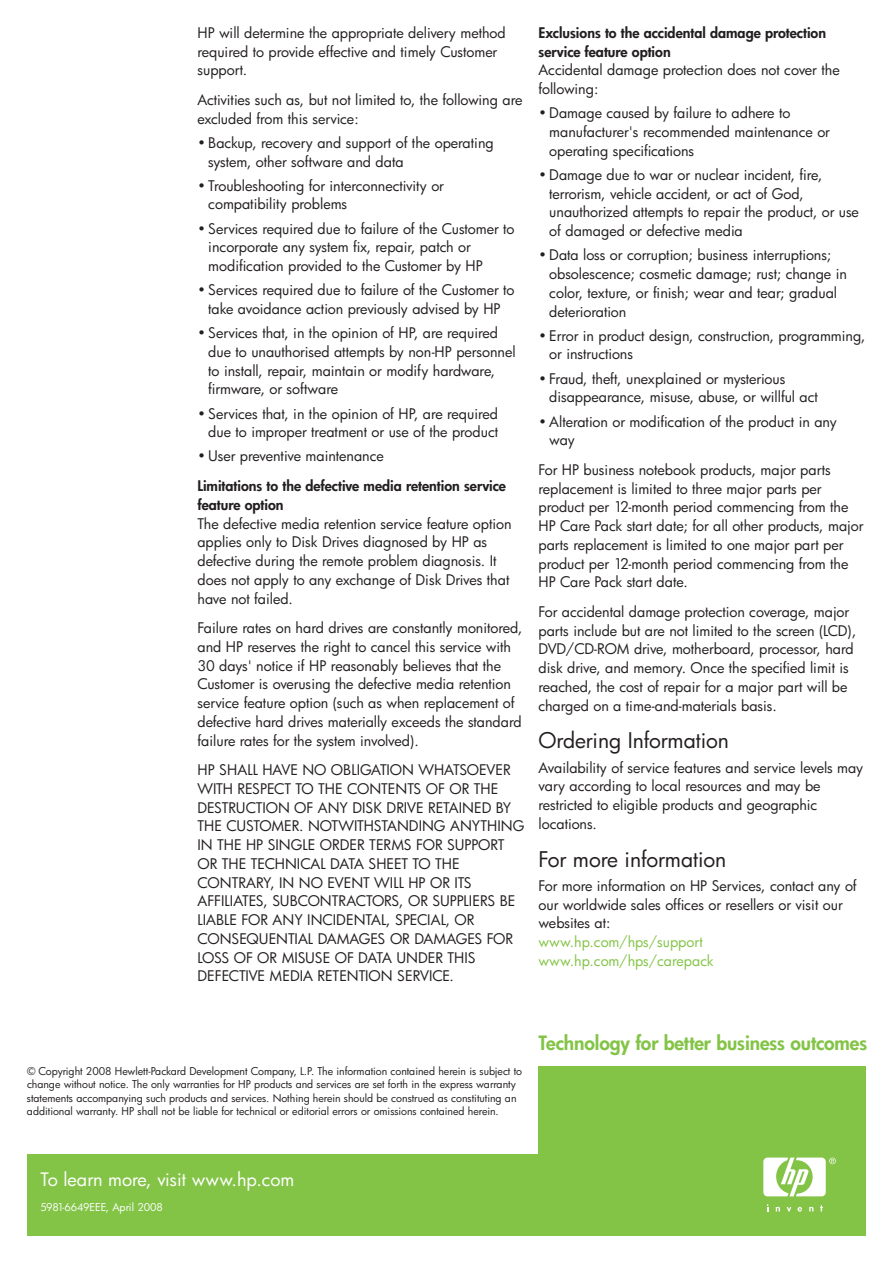
<style>
.page{position:relative;width:893px;height:1263px;background:#fff}
.page>*{position:absolute;margin:0;border:0;box-sizing:border-box;transform-origin:0 0}
.t1{font:21px "Futura Bk";letter-spacing:-.005em;color:#231f20}
.t2{font:19.2px "Futura Hv";letter-spacing:-.005em;color:#83c447}
.t3{font:18px "Futura Bk";color:#fff}
.t4{font:14.25px/18.8px "Futura Bk";color:#231f20}
.t5{font:14.25px/18.8px "Futura Hv";color:#231f20}
.t6{font:14.25px/18.8px "Futura Bk";color:#83c447}
.t7{font:10.5px/13.5px "Futura Bk";letter-spacing:-.005em;color:#231f20}
.t8{font:10.5px "Futura Bk";letter-spacing:-.01em;color:#fff}
</style>
<div class="page">
<div style="left:538px;top:1067px;width:328px;height:103px;background:#83c447"></div>
<div style="left:27px;top:1155px;width:839px;height:81px;background:#83c447"></div>
<svg style="left:787px;top:1207px;width:4px;height:4px"></svg>
<svg style="left:776px;top:1207px;width:4px;height:4px"></svg>
<svg style="left:809px;top:1207px;width:4px;height:4px"></svg>
<svg style="left:820px;top:1205px;width:3px;height:6px"></svg>
<svg style="left:797px;top:1207px;width:5px;height:5px"></svg>
<svg style="left:763px;top:1157px;width:73px;height:39px"></svg>
<p class="t4" style="left:197px;top:24px;width:310px">HP will determine the appropriate delivery method required to provide effective and timely Customer support.</p>
<p class="t4" style="left:197px;top:91px;width:326px">Activities such as, but not limited to, the following are excluded from this service:</p>
<p class="t4" style="left:208px;top:133px;width:287px;text-indent:-11px">• Backup, recovery and support of the operating system, other software and data</p>
<p class="t4" style="left:208px;top:176px;width:237px;text-indent:-11px">• Troubleshooting for interconnectivity or compatibility problems</p>
<p class="t4" style="left:208px;top:219px;width:308px;text-indent:-11px">• Services required due to failure of the Customer to incorporate any system fix, repair, patch or modification provided to the Customer by HP</p>
<p class="t4" style="left:197px;top:281px;width:319px;text-align:center">• Services required due to failure of the Customer to take avoidance action previously advised by HP</p>
<p class="t4" style="left:208px;top:324px;width:309px;text-indent:-11px">• Services that, in the opinion of HP, are required due to unauthorised attempts by non-HP personnel to install, repair, maintain or modify hardware, firmware, or software</p>
<p class="t4" style="left:197px;top:404px;width:302px;text-align:right">• Services that, in the opinion of HP, are required due to improper treatment or use of the product</p>
<p class="t4" style="left:197px;top:447px;width:188px">• User preventive maintenance</p>
<p class="t5" style="left:197px;top:477px;width:310px">Limitations to the defective media retention service feature option</p>
<p class="t4" style="left:197px;top:514px;width:316px">The defective media retention service feature option applies only to Disk Drives diagnosed by HP as defective during the remote problem diagnosis. It does not apply to any exchange of Disk Drives that have not failed.</p>
<p class="t4" style="left:197px;top:619px;width:327px">Failure rates on hard drives are constantly monitored, and HP reserves the right to cancel this service with 30 days' notice if HP reasonably believes that the Customer is overusing the defective media retention service feature option (such as when replacement of defective hard drives materially exceeds the standard failure rates for the system involved).</p>
<p class="t4" style="left:197px;top:761px;width:328px">HP SHALL HAVE NO OBLIGATION WHATSOEVER WITH RESPECT TO THE CONTENTS OF OR THE DESTRUCTION OF ANY DISK DRIVE RETAINED BY THE CUSTOMER. NOTWITHSTANDING ANYTHING IN THE HP SINGLE ORDER TERMS FOR SUPPORT OR THE TECHNICAL DATA SHEET TO THE CONTRARY, IN NO EVENT WILL HP OR ITS AFFILIATES, SUBCONTRACTORS, OR SUPPLIERS BE LIABLE FOR ANY INCIDENTAL, SPECIAL, OR CONSEQUENTIAL DAMAGES OR DAMAGES FOR LOSS OF OR MISUSE OF DATA UNDER THIS DEFECTIVE MEDIA RETENTION SERVICE.</p>
<p class="t5" style="left:538px;top:24px;width:289px">Exclusions to the accidental damage protection service feature option</p>
<p class="t4" style="left:538px;top:61px;width:303px">Accidental damage protection does not cover the following:</p>
<p class="t4" style="left:549px;top:104px;width:282px;text-indent:-11px">• Damage caused by failure to adhere to manufacturer's recommended maintenance or operating specifications</p>
<p class="t4" style="left:549px;top:166px;width:311px;text-indent:-11px">• Damage due to war or nuclear incident, fire, terrorism, vehicle accident, or act of God, unauthorized attempts to repair the product, or use of damaged or defective media</p>
<p class="t4" style="left:549px;top:246px;width:299px;text-indent:-11px">• Data loss or corruption; business interruptions; obsolescence; cosmetic damage; rust; change in color, texture, or finish; wear and tear; gradual deterioration</p>
<p class="t4" style="left:549px;top:326px;width:318px;text-indent:-11px">• Error in product design, construction, programming, or instructions</p>
<p class="t4" style="left:549px;top:369px;width:270px;text-indent:-11px">• Fraud, theft, unexplained or mysterious disappearance, misuse, abuse, or willful act</p>
<p class="t4" style="left:549px;top:412px;width:289px;text-indent:-11px">• Alteration or modification of the product in any way</p>
<p class="t4" style="left:538px;top:460px;width:326px">For HP business notebook products, major parts replacement is limited to three major parts per product per 12-month period commencing from the HP Care Pack start date; for all other products, major parts replacement is limited to one major part per product per 12-month period commencing from the HP Care Pack start date.</p>
<p class="t4" style="left:538px;top:603px;width:319px">For accidental damage protection coverage, major parts include but are not limited to the screen (LCD), DVD/CD-ROM drive, motherboard, processor, hard disk drive, and memory. Once the specified limit is reached, the cost of repair for a major part will be charged on a time-and-materials basis.</p>
<h1 class="t1" style="left:538px;top:729px;width:192px">Ordering Information</h1>
<p class="t4" style="left:538px;top:758px;width:326px">Availability of service features and service levels may vary according to local resources and may be restricted to eligible products and geographic locations.</p>
<h1 class="t1" style="left:538px;top:847px;width:189px">For more information</h1>
<p class="t4" style="left:538px;top:876px;width:320px">For more information on HP Services, contact any of our worldwide sales offices or resellers or visit our websites at:</p>
<p class="t6" style="left:538px;top:933px;width:177px">www.hp.com/hps/support www.hp.com/hps/carepack</p>
<p class="t7" style="left:27px;top:1064px;width:497px">© Copyright 2008 Hewlett-Packard Development Company, L.P. The information contained herein is subject to change without notice. The only warranties for HP products and services are set forth in the express warranty statements accompanying such products and services. Nothing herein should be construed as constituting an additional warranty. HP shall not be liable for technical or editorial errors or omissions contained herein.</p>
<h2 class="t2" style="left:538px;top:1032px;width:330px">Technology for better business outcomes</h2>
<p class="t3" style="left:40px;top:1170px;width:255px">To learn more, visit www.hp.com</p>
<p class="t8" style="left:40px;top:1201px;width:124px">5981-6649EEE, April 2008</p>
</div>
